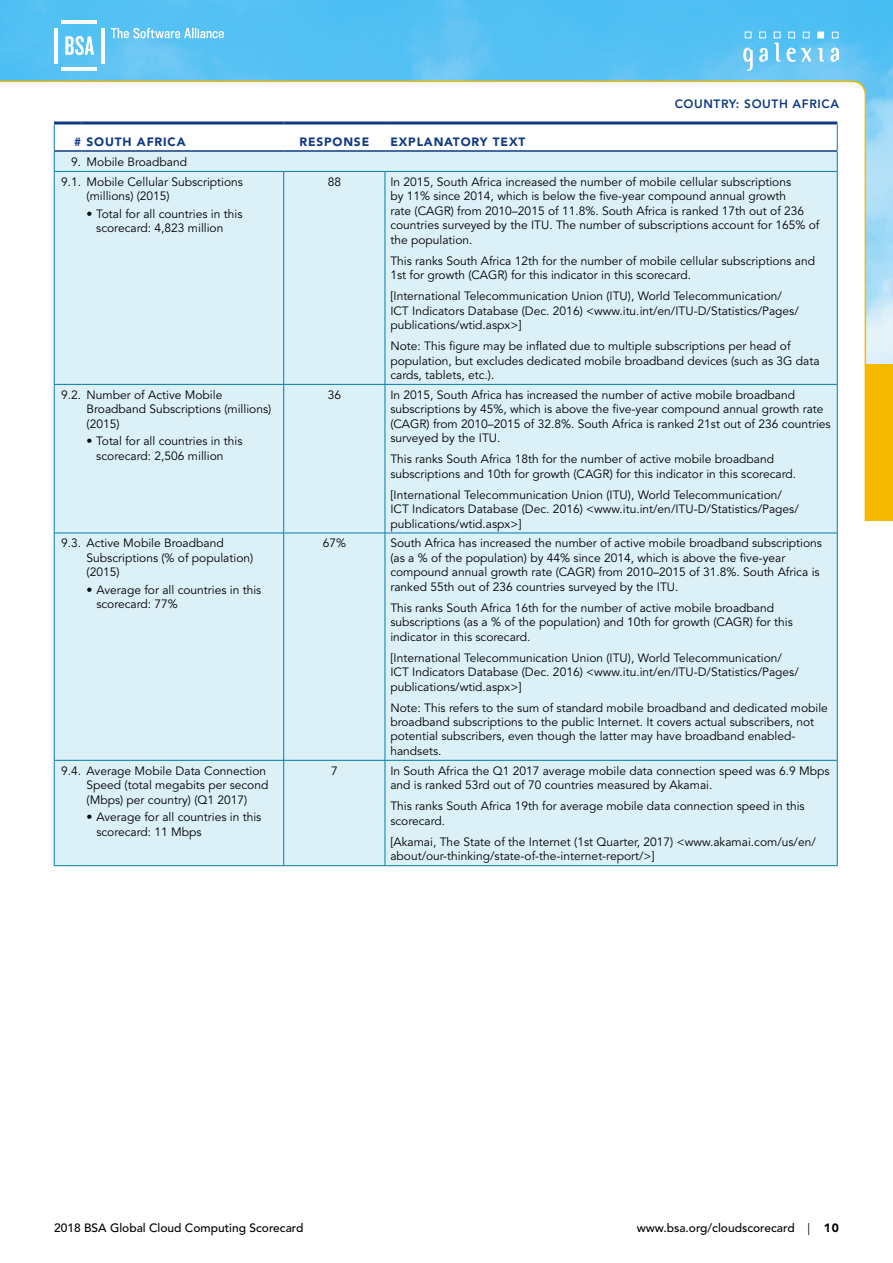
<style>
.page{position:relative;width:893px;height:1263px;background:#fff}
.page>*{position:absolute;margin:0;border:0;box-sizing:border-box;transform-origin:0 0}
.t1{font:12px/14.4px "Avenir LT Std";color:#000}
.t2{font:500 12px "Avenir LT Std";color:#000}
.t3{font:900 12px "Avenir LT Std";letter-spacing:.07em;color:#103a81}
.t4{font:800 12px "Avenir LT Std";letter-spacing:.05em;color:#103a81}
.s1{font-weight:400}
.s2{font-weight:900}
</style>
<div class="page">
<img style="left:0;top:0;width:893px;height:364px">
<hr style="left:101px;top:28px;width:4px;height:35px;background:#fff">
<hr style="left:62px;top:20px;width:35px;height:4px;background:#fff">
<hr style="left:54px;top:28px;width:3px;height:35px;background:#fff">
<hr style="left:62px;top:68px;width:35px;height:3px;background:#fff">
<svg style="left:65px;top:28px;width:159px;height:27px;background:#7bcef5"></svg>
<svg style="left:818px;top:48px;width:6px;height:14px"></svg>
<svg style="left:830px;top:48px;width:9px;height:14px"></svg>
<svg style="left:832px;top:32px;width:6px;height:6px"></svg>
<div style="left:817px;top:32px;width:7px;height:6px;border:1px solid #fff"></div>
<svg style="left:743px;top:32px;width:68px;height:39px;background:#79cdf5"></svg>
<div style="left:865px;top:364px;width:28px;height:157px;background:#f5ba00"></div>
<svg style="left:0;top:80px;width:867px;height:443px"></svg>
<div style="left:55px;top:152px;width:782px;height:713px;background:#dcf0f7"></div>
<hr style="left:81px;top:171px;width:203px;height:1px;background:#007fad">
<hr style="left:284px;top:171px;width:101px;height:1px;background:#007fad">
<hr style="left:283px;top:172px;width:1px;height:212px;background:#007fad">
<hr style="left:385px;top:171px;width:452px;height:1px;background:#007fad">
<hr style="left:385px;top:172px;width:1px;height:212px;background:#007fad">
<svg style="left:54px;top:384px;width:27px;height:1px"></svg>
<hr style="left:81px;top:384px;width:203px;height:1px;background:#007fad">
<hr style="left:284px;top:384px;width:101px;height:1px;background:#007fad">
<hr style="left:283px;top:385px;width:1px;height:148px;background:#007fad">
<hr style="left:385px;top:384px;width:452px;height:1px;background:#007fad">
<hr style="left:385px;top:385px;width:1px;height:148px;background:#007fad">
<svg style="left:55px;top:533px;width:26px;height:1px"></svg>
<hr style="left:81px;top:533px;width:203px;height:1px;background:#007fad">
<hr style="left:284px;top:533px;width:101px;height:1px;background:#007fad">
<hr style="left:283px;top:533px;width:1px;height:227px;background:#007fad">
<hr style="left:385px;top:533px;width:452px;height:1px;background:#007fad">
<hr style="left:385px;top:533px;width:1px;height:227px;background:#007fad">
<hr style="left:283px;top:760px;width:1px;height:105px;background:#007fad">
<hr style="left:385px;top:760px;width:1px;height:105px;background:#007fad">
<hr style="left:54px;top:122px;width:27px;height:3px;background:#103a81">
<hr style="left:81px;top:122px;width:203px;height:3px;background:#103a81">
<hr style="left:284px;top:122px;width:101px;height:3px;background:#103a81">
<hr style="left:385px;top:122px;width:452px;height:3px;background:#103a81">
<hr style="left:81px;top:150px;width:203px;height:2px;background:#103a81">
<hr style="left:284px;top:150px;width:101px;height:2px;background:#103a81">
<hr style="left:385px;top:150px;width:452px;height:2px;background:#103a81">
<svg style="left:54px;top:125px;width:27px;height:47px"></svg>
<svg style="left:837px;top:125px;width:1px;height:46px"></svg>
<hr style="left:54px;top:172px;width:1px;height:212px;background:#007fad">
<hr style="left:54px;top:385px;width:1px;height:148px;background:#007fad">
<hr style="left:54px;top:533px;width:1px;height:227px;background:#007fad">
<svg style="left:55px;top:760px;width:26px;height:1px"></svg>
<hr style="left:54px;top:760px;width:1px;height:105px;background:#007fad">
<hr style="left:81px;top:760px;width:203px;height:1px;background:#007fad">
<hr style="left:284px;top:760px;width:101px;height:1px;background:#007fad">
<hr style="left:385px;top:760px;width:452px;height:1px;background:#007fad">
<svg style="left:54px;top:865px;width:27px;height:1px"></svg>
<hr style="left:81px;top:865px;width:203px;height:1px;background:#007fad">
<hr style="left:284px;top:865px;width:101px;height:1px;background:#007fad">
<hr style="left:385px;top:865px;width:452px;height:1px;background:#007fad">
<hr style="left:837px;top:172px;width:1px;height:212px;background:#007fad">
<hr style="left:837px;top:385px;width:1px;height:148px;background:#007fad">
<hr style="left:837px;top:533px;width:1px;height:227px;background:#007fad">
<hr style="left:837px;top:760px;width:1px;height:105px;background:#007fad">
<p class="t4" style="left:675px;top:97px;width:19px">COUNTRY</p>
<p class="t4" style="left:736px;top:97px;width:105px">: SOUTH AFRICA</p>
<p class="t3" style="left:74px;top:134px;width:113px"># SOUTH AFRICA</p>
<p class="t3" style="left:299px;top:134px;width:71px">RESPONSE</p>
<p class="t3" style="left:390px;top:134px;width:137px">EXPLANATORY TEXT</p>
<p class="t1" style="left:61px;top:152px;width:183px;line-height:19.8px;text-indent:10px">9. Mobile Broadband<br>9.1. Mobile Cellular Subscriptions</p>
<p class="t1" style="left:87px;top:189px;width:85px">(millions) (2015)</p>
<p class="t1" style="left:96px;top:207px;width:148px;text-indent:-10px">• Total for all countries in this scorecard: 4,823 million</p>
<p class="t1" style="left:328px;top:175px;width:15px">88</p>
<p class="t1" style="left:390px;top:175px;width:430px">In 2015, South Africa increased the number of mobile cellular subscriptions<br>by 11% since 2014, which is below the five-year compound annual growth<br>rate (CAGR) from 2010–2015 of 11.8%. South Africa is ranked 17th out of 236 countries surveyed by the ITU. The number of subscriptions account for 165% of the population.</p>
<p class="t1" style="left:390px;top:254px;width:426px">This ranks South Africa 12th for the number of mobile cellular subscriptions and<br>1st for growth (CAGR) for this indicator in this scorecard.</p>
<p class="t1" style="left:390px;top:289px;width:410px">[International Telecommunication Union (ITU), World Telecommunication/<br>ICT Indicators Database (Dec. 2016) &lt;www.itu.int/en/ITU-D/Statistics/Pages/ publications/wtid.aspx&gt;]</p>
<p class="t1" style="left:390px;top:339px;width:431px">Note: This figure may be inflated due to multiple subscriptions per head of population, but excludes dedicated mobile broadband devices (such as 3G data cards, tablets, etc.).</p>
<p class="t1" style="left:87px;top:388px;width:186px;text-indent:-25px">9.2. Number of Active Mobile<br>Broadband Subscriptions (millions) (2015)</p>
<p class="t1" style="left:96px;top:434px;width:148px;text-indent:-10px">• Total for all countries in this scorecard: 2,506 million</p>
<p class="t1" style="left:328px;top:388px;width:15px">36</p>
<p class="t1" style="left:390px;top:388px;width:442px">In 2015, South Africa has increased the number of active mobile broadband subscriptions by 45%, which is above the five-year compound annual growth rate (CAGR) from 2010–2015 of 32.8%. South Africa is ranked 21st out of 236 countries surveyed by the ITU.</p>
<p class="t1" style="left:390px;top:452px;width:407px">This ranks South Africa 18th for the number of active mobile broadband subscriptions and 10th for growth (CAGR) for this indicator in this scorecard.</p>
<p class="t1" style="left:390px;top:488px;width:410px">[International Telecommunication Union (ITU), World Telecommunication/<br>ICT Indicators Database (Dec. 2016) &lt;www.itu.int/en/ITU-D/Statistics/Pages/ publications/wtid.aspx&gt;]</p>
<p class="t1" style="left:87px;top:536px;width:168px;text-indent:-25px">9.3. Active Mobile Broadband<br>Subscriptions (% of population) (2015)</p>
<p class="t1" style="left:96px;top:583px;width:167px;text-indent:-10px">• Average for all countries in this scorecard: 77%</p>
<p class="t1" style="left:323px;top:536px;width:25px">67%</p>
<p class="t1" style="left:390px;top:536px;width:433px">South Africa has increased the number of active mobile broadband subscriptions (as a % of the population) by 44% since 2014, which is above the five-year compound annual growth rate (CAGR) from 2010–2015 of 31.8%. South Africa is ranked 55th out of 236 countries surveyed by the ITU.</p>
<p class="t1" style="left:390px;top:601px;width:404px">This ranks South Africa 16th for the number of active mobile broadband subscriptions (as a % of the population) and 10th for growth (CAGR) for this indicator in this scorecard.</p>
<p class="t1" style="left:390px;top:651px;width:410px">[International Telecommunication Union (ITU), World Telecommunication/<br>ICT Indicators Database (Dec. 2016) &lt;www.itu.int/en/ITU-D/Statistics/Pages/ publications/wtid.aspx&gt;]</p>
<p class="t1" style="left:390px;top:701px;width:439px">Note: This refers to the sum of standard mobile broadband and dedicated mobile broadband subscriptions to the public Internet. It covers actual subscribers, not potential subscribers, even though the latter may have broadband enabled&shy;handsets.</p>
<p class="t1" style="left:87px;top:764px;width:183px;text-indent:-25px">9.4. Average Mobile Data Connection<br>Speed (total megabits per second (Mbps) per country) (Q1 2017)</p>
<p class="t1" style="left:96px;top:810px;width:167px;text-indent:-10px">• Average for all countries in this scorecard: 11 Mbps</p>
<p class="t1" style="left:331px;top:764px;width:8px">7</p>
<p class="t1" style="left:390px;top:764px;width:441px">In South Africa the Q1 2017 average mobile data connection speed was 6.9 Mbps and is ranked 53rd out of 70 countries measured by Akamai.</p>
<p class="t1" style="left:390px;top:799px;width:416px">This ranks South Africa 19th for average mobile data connection speed in this scorecard.</p>
<p class="t1" style="left:390px;top:835px;width:427px">[Akamai, The State of the Internet (1st Quarter, 2017) &lt;www.akamai.com/us/en/ about/our-thinking/state-of-the-internet-report/&gt;]</p>
<p class="t2" style="left:54px;top:1220px;width:251px">2018 BSA Global Cloud Computing Scorecard</p>
<p class="t2" style="left:637px;top:1220px;width:204px">www.bsa.org/cloudscorecard <span class="s1">|</span> <span class="s2">10</span></p>
</div>
